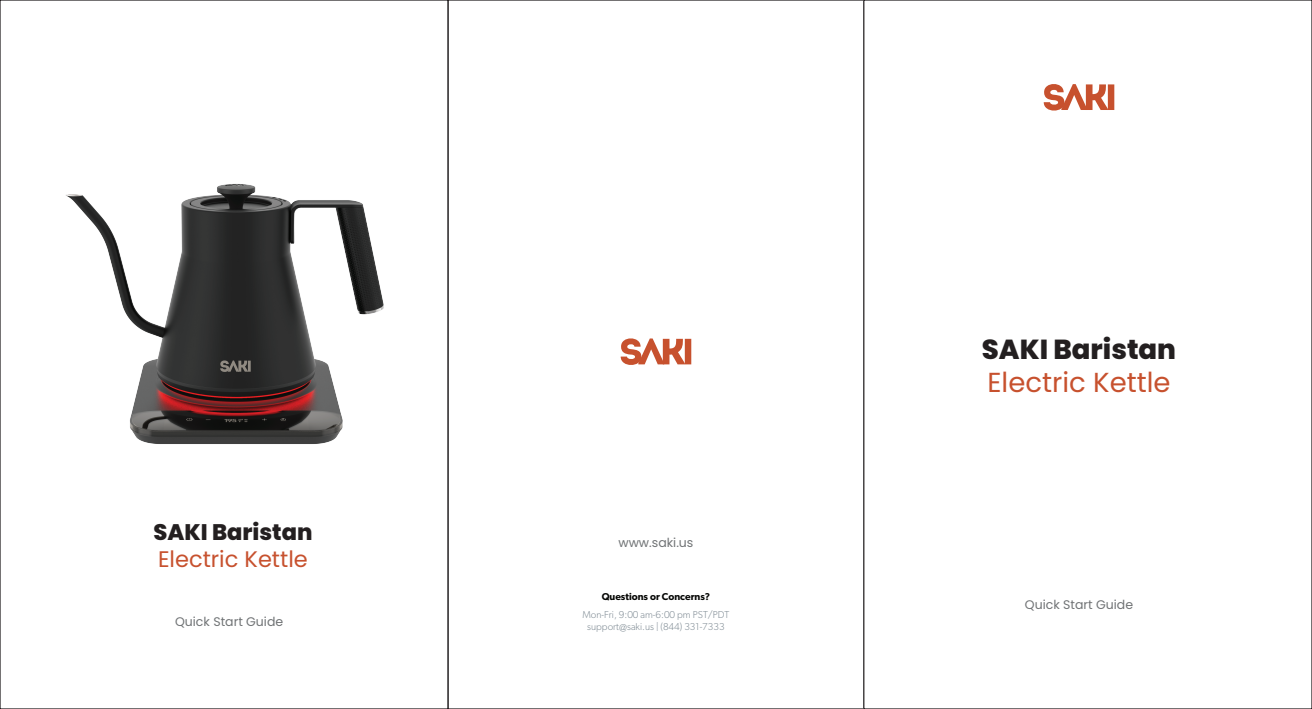
<style>
.page{position:relative;width:1312px;height:709px;background:#fff}
.page>*{position:absolute;margin:0;border:0;box-sizing:border-box;transform-origin:0 0}
.t1{font:27.5px "Poppins";color:#c7512e}
.t2{font:800 27.5px "Poppins";color:#231f20}
.t3{font:22.5px "Poppins";color:#c7512e}
.t4{font:800 22.5px "Poppins";color:#231f20}
.t5{font:12.5px "Poppins";color:#707375}
.t6{font:300 10px "Gibson";color:#7e8a93}
.t7{font:600 10px "Gibson";color:#040503}
</style>
<div class="page">
<svg style="left:622px;top:338px;width:69px;height:27px"></svg>
<svg style="left:1043px;top:84px;width:71px;height:27px"></svg>
<img style="left:0;top:142px;width:622px;height:350px">
<svg style="left:220px;top:360px;width:31px;height:12px"></svg>
<h2 class="t4" style="left:153px;top:519px;width:160px">SAKI Baristan</h2>
<h2 class="t3" style="left:158px;top:546px;width:151px">Electric Kettle</h2>
<p class="t5" style="left:618px;top:535px;width:77px">www.saki.us</p>
<p class="t7" style="left:601px;top:590px;width:110px">Questions or Concerns?</p>
<p class="t6" style="left:582px;top:608px;width:148px">Mon-Fri, 9:00 am-6:00 pm PST/PDT</p>
<p class="t5" style="left:175px;top:614px;width:110px">Quick Start Guide</p>
<p class="t6" style="left:587px;top:620px;width:139px">support@saki.us | (844) 331-7333</p>
<h1 class="t2" style="left:981px;top:333px;width:196px">SAKI Baristan</h1>
<h1 class="t1" style="left:987px;top:366px;width:185px">Electric Kettle</h1>
<p class="t5" style="left:1024px;top:597px;width:110px">Quick Start Guide</p>
</div>
